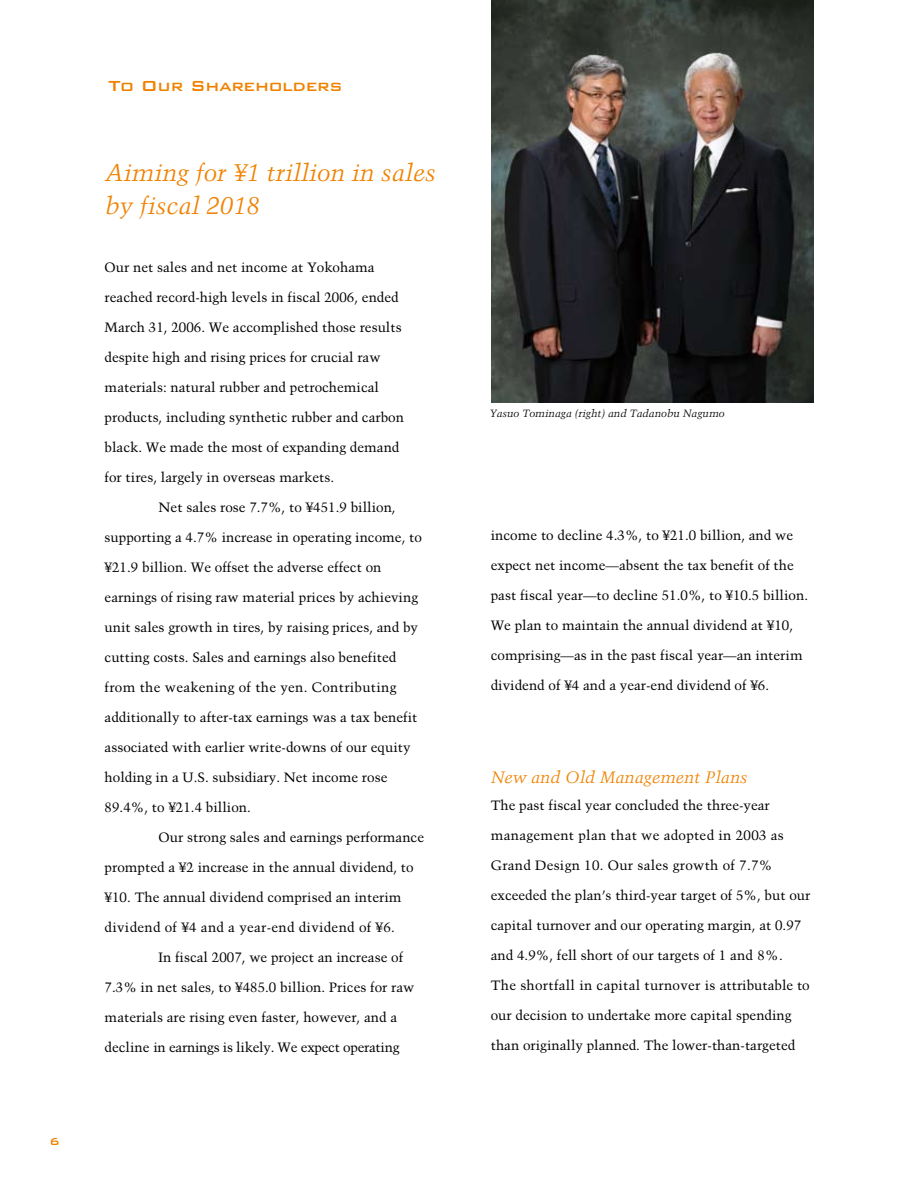
<style>
.page{position:relative;width:918px;height:1188px;background:#fff}
.page>*{position:absolute;margin:0;border:0;box-sizing:border-box;transform-origin:0 0}
.t1{font:italic 24px/33px "Trump Mediaeval";color:#f08200}
.t2{font:500 19.5px "Bank Gothic";letter-spacing:-.02em;color:#f08200}
.t3{font:italic 16.5px "Trump Mediaeval";color:#f08200}
.t4{font:13.5px "Trump Mediaeval";color:#000}
.t5{font:13.5px "Trump Mediaeval";letter-spacing:.02em;color:#000}
.t6{font:13.5px "Trump Mediaeval";letter-spacing:-.02em;color:#000}
.t7{font:500 13.5px "Bank Gothic";color:#f08200}
.t8{font:italic 10.5px "Trump Mediaeval";color:#000}
</style>
<div class="page">
<svg style="left:491px;top:0;width:323px;height:403px;background:#323231"></svg>
<p class="t7" style="left:50px;top:1134px;width:12px">6</p>
<h2 class="t2" style="left:108px;top:75px;width:236px">To Our Shareholders</h2>
<h1 class="t1" style="left:105px;top:156px;width:332px">Aiming for ¥1 trillion in sales by fiscal 2018</h1>
<p class="t4" style="left:105px;top:259px;width:271px">Our net sales and net income at Yokohama</p>
<p class="t4" style="left:105px;top:289px;width:296px">reached record-high levels in fiscal 2006, ended</p>
<p class="t4" style="left:105px;top:319px;width:299px">March 31, 2006. We accomplished those results</p>
<p class="t4" style="left:105px;top:349px;width:277px">despite high and rising prices for crucial raw</p>
<p class="t4" style="left:105px;top:379px;width:276px">materials: natural rubber and petrochemical</p>
<p class="t4" style="left:105px;top:409px;width:301px">products, including synthetic rubber and carbon</p>
<p class="t4" style="left:105px;top:439px;width:296px">black. We made the most of expanding demand</p>
<p class="t4" style="left:105px;top:469px;width:231px">for tires, largely in overseas markets.</p>
<p class="t4" style="left:159px;top:499px;width:239px">Net sales rose 7.7%, to ¥451.9 billion,</p>
<p class="t4" style="left:105px;top:529px;width:319px">supporting a 4.7% increase in operating income, to</p>
<p class="t4" style="left:105px;top:559px;width:278px">¥21.9 billion. We offset the adverse effect on</p>
<p class="t4" style="left:105px;top:589px;width:315px">earnings of rising raw material prices by achieving</p>
<p class="t4" style="left:105px;top:619px;width:315px">unit sales growth in tires, by raising prices, and by</p>
<p class="t4" style="left:105px;top:649px;width:293px">cutting costs. Sales and earnings also benefited</p>
<p class="t5" style="left:105px;top:679px;width:293px">from the weakening of the yen. Contributing</p>
<p class="t4" style="left:105px;top:709px;width:314px">additionally to after-tax earnings was a tax benefit</p>
<p class="t4" style="left:105px;top:739px;width:308px">associated with earlier write-downs of our equity</p>
<p class="t4" style="left:105px;top:769px;width:284px">holding in a U.S. subsidiary. Net income rose</p>
<p class="t4" style="left:105px;top:799px;width:148px">89.4%, to ¥21.4 billion.</p>
<p class="t4" style="left:159px;top:829px;width:267px">Our strong sales and earnings performance</p>
<p class="t4" style="left:105px;top:859px;width:311px">prompted a ¥2 increase in the annual dividend, to</p>
<p class="t4" style="left:105px;top:889px;width:299px">¥10. The annual dividend comprised an interim</p>
<p class="t5" style="left:105px;top:919px;width:292px">dividend of ¥4 and a year-end dividend of ¥6.</p>
<p class="t4" style="left:159px;top:949px;width:246px">In fiscal 2007, we project an increase of</p>
<p class="t4" style="left:105px;top:979px;width:311px">7.3% in net sales, to ¥485.0 billion. Prices for raw</p>
<p class="t4" style="left:105px;top:1009px;width:294px">materials are rising even faster, however, and a</p>
<p class="t6" style="left:105px;top:1039px;width:296px">decline in earnings is likely. We expect operating</p>
<p class="t8" style="left:490px;top:407px;width:237px">Yasuo Tominaga (right) and Tadanobu Nagumo</p>
<p class="t4" style="left:491px;top:527px;width:304px">income to decline 4.3%, to ¥21.0 billion, and we</p>
<p class="t4" style="left:491px;top:557px;width:305px">expect net income—absent the tax benefit of the</p>
<p class="t4" style="left:491px;top:587px;width:319px">past fiscal year—to decline 51.0%, to ¥10.5 billion.</p>
<p class="t4" style="left:491px;top:617px;width:304px">We plan to maintain the annual dividend at ¥10,</p>
<p class="t4" style="left:491px;top:647px;width:313px">comprising—as in the past fiscal year—an interim</p>
<p class="t4" style="left:491px;top:677px;width:280px">dividend of ¥4 and a year-end dividend of ¥6.</p>
<p class="t3" style="left:491px;top:767px;width:258px">New and Old Management Plans</p>
<p class="t4" style="left:491px;top:797px;width:281px">The past fiscal year concluded the three-year</p>
<p class="t5" style="left:491px;top:827px;width:295px">management plan that we adopted in 2003 as</p>
<p class="t5" style="left:491px;top:857px;width:283px">Grand Design 10. Our sales growth of 7.7%</p>
<p class="t4" style="left:491px;top:887px;width:321px">exceeded the plan’s third-year target of 5%, but our</p>
<p class="t4" style="left:491px;top:917px;width:312px">capital turnover and our operating margin, at 0.97</p>
<p class="t4" style="left:491px;top:947px;width:293px">and 4.9%, fell short of our targets of 1 and 8%.</p>
<p class="t5" style="left:491px;top:977px;width:321px">The shortfall in capital turnover is attributable to</p>
<p class="t4" style="left:491px;top:1007px;width:302px">our decision to undertake more capital spending</p>
<p class="t4" style="left:491px;top:1037px;width:306px">than originally planned. The lower-than-targeted</p>
</div>
